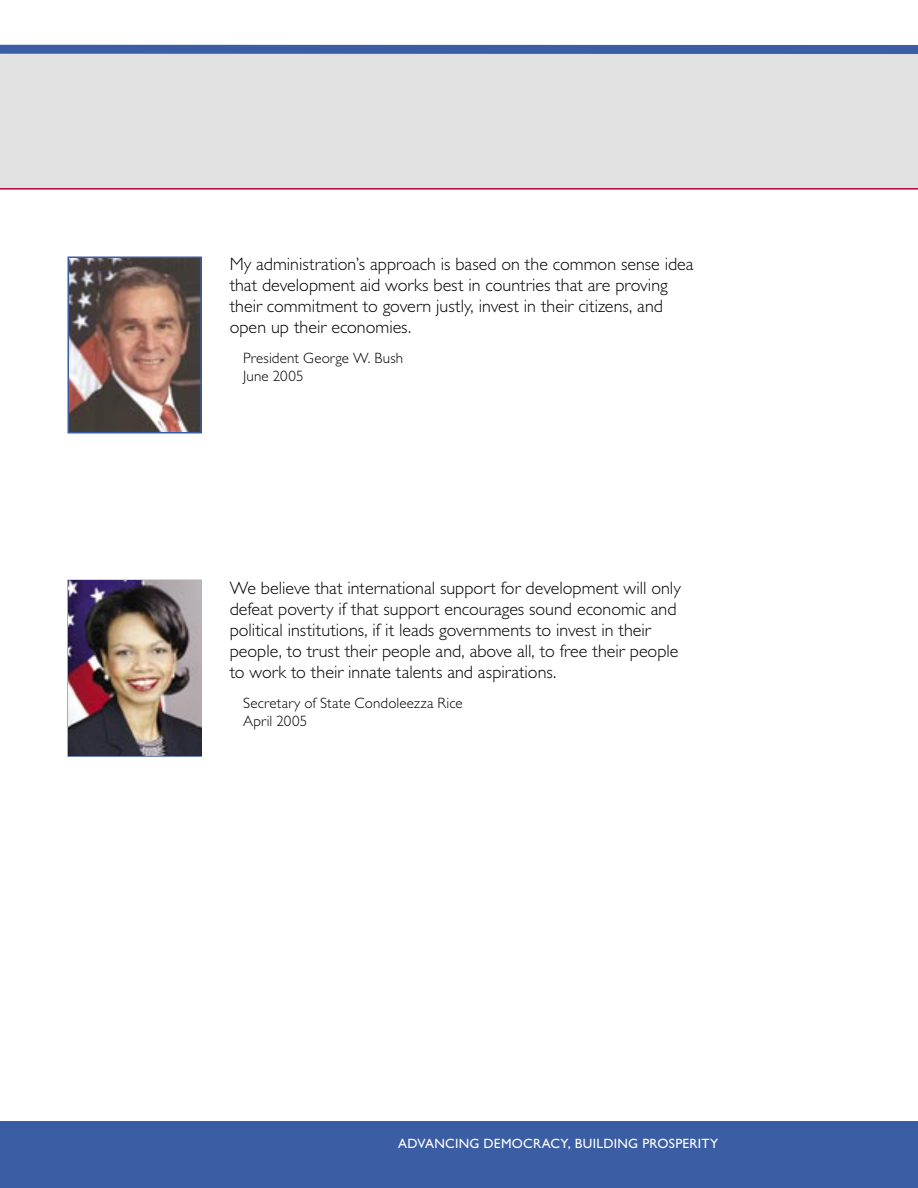
<style>
.page{position:relative;width:918px;height:1188px;background:#fff}
.page>*{position:absolute;margin:0;border:0;box-sizing:border-box;transform-origin:0 0}
.G8_BT2{font:300 18px/21px "Gill Sans";color:#000}
.TOC_level_1_w_dot_leader{font:300 18px/21px "Gill Sans";color:#000}
.G8_BT2-2{font:300 15px/18px "Gill Sans";letter-spacing:.01em;color:#000}
.TOC_level_1_w_dot_leader-2{font:300 15px/18px "Gill Sans";letter-spacing:.01em;color:#000}
.t1{font:13.5px "Gill Sans";letter-spacing:.02em;color:#fff}
</style>
<div class="page">
<div style="left:0;top:54px;width:918px;height:135px;background:#e1e1e1"></div>
<div style="left:0;top:1121px;width:918px;height:67px;background:#3b5da4"></div>
<svg style="left:0;top:44px;width:918px;height:10px;background:#4e6dac"></svg>
<hr style="left:0;top:188px;width:918px;height:2px;background:#ae0040">
<img style="left:71px;top:259px;width:128px;height:172px">
<div style="left:68px;top:256px;width:134px;height:178px;border:2px solid #3b5da4"></div>
<div style="left:67px;top:580px;width:135px;height:177px;border:2px solid #3b5da4"></div>
<img style="left:68px;top:580px;width:133px;height:176px">
<p class="TOC_level_1_w_dot_leader" style="left:230px;top:254px;width:465px">My administration’s approach is based on the common sense idea that development aid works best in countries that are proving their commitment to govern justly, invest in their citizens, and open up their economies.</p>
<p class="TOC_level_1_w_dot_leader-2" style="left:243px;top:349px;width:162px">President George W. Bush<br>June 2005</p>
<p class="G8_BT2" style="left:230px;top:578px;width:453px">We believe that international support for development will only defeat poverty if that support encourages sound economic and political institutions, if it leads governments to invest in their people, to trust their people and, above all, to free their people to work to their innate talents and aspirations.</p>
<p class="G8_BT2-2" style="left:243px;top:694px;width:221px">Secretary of State Condoleezza Rice<br>April 2005</p>
<p class="t1" style="left:398px;top:1136px;width:322px">ADVANCING DEMOCRACY, BUILDING PROSPERITY</p>
</div>
